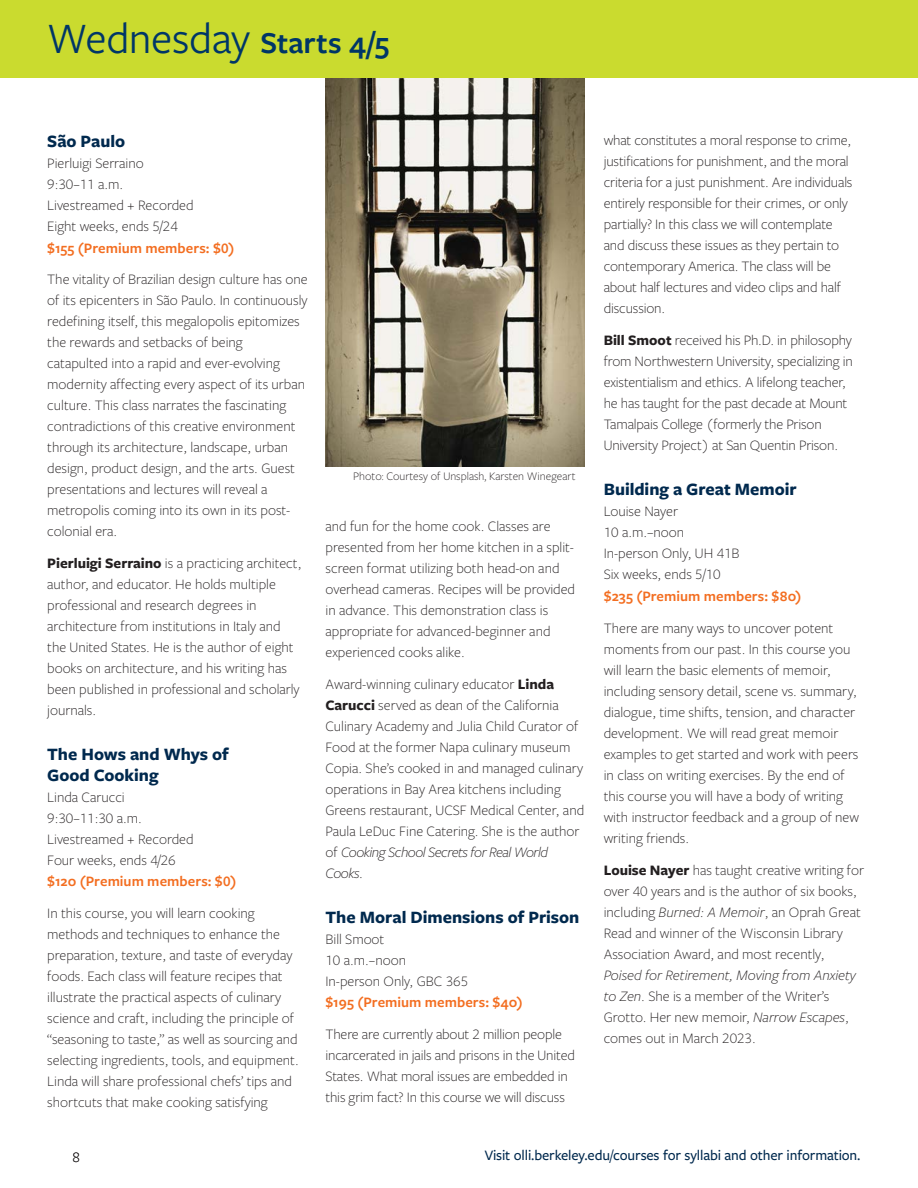
<style>
.page{position:relative;width:918px;height:1188px;background:#fff}
.page>*{position:absolute;margin:0;border:0;box-sizing:border-box;transform-origin:0 0}
.t1{font:45px "Freight Sans Pro";letter-spacing:-.01em;color:#003667}
.Course_Title__Winter{font:700 18px/21px "Freight Sans Pro";color:#00294e}
.Freight_Sans_BodyTex{font:300 15px/21px "Freight Sans Pro";color:#231f20}
.Course_Info{font:300 15px/21px "Freight Sans Pro";color:#231f20}
.Course_Price{font:600 15px "Freight Sans Pro";letter-spacing:.005em;color:#f36e21}
.t2{font:500 15px "Freight Sans Pro";letter-spacing:-.01em;color:#00294e}
.Photo_Caption_2{font:300 12px "Freight Sans Pro";color:#231f20}
.s1{font-weight:600;font-size:31.5px}
.s2{font-weight:700}
.s3{font-style:italic}
</style>
<div class="page">
<img style="left:325px;top:77px;width:259px;height:389px">
<div style="left:0;top:0;width:918px;height:77px;background:#cadb2f"></div>
<p class="t1" style="left:47px;top:8px;width:344px">Wednesday <span class="s1">Starts 4/5</span></p>
<p class="Course_Title__Winter" style="left:47px;top:130px;width:80px">São Paulo</p>
<p class="Course_Info" style="left:47px;top:152px;width:148px">Pierluigi Serraino<br>9:30–11 a.m.<br>Livestreamed + Recorded<br>Eight weeks, ends 5/24</p>
<p class="Course_Price" style="left:47px;top:237px;width:189px">$155 (Premium members: $0)</p>
<p class="Freight_Sans_BodyTex" style="left:47px;top:268px;width:262px">The vitality of Brazilian design culture has one of its epicenters in São Paulo. In continuously redefining itself, this megalopolis epitomizes the rewards and setbacks of being<br>catapulted into a rapid and ever-evolving modernity affecting every aspect of its urban culture. This class narrates the fascinating contradictions of this creative environment through its architecture, landscape, urban design, product design, and the arts. Guest presentations and lectures will reveal a metropolis coming into its own in its post&shy;colonial era.</p>
<p class="Freight_Sans_BodyTex" style="left:47px;top:552px;width:256px"><span class="s2">Pierluigi Serraino</span> is a practicing architect, author, and educator. He holds multiple professional and research degrees in architecture from institutions in Italy and the United States. He is the author of eight books on architecture, and his writing has been published in professional and scholarly journals.</p>
<p class="Course_Title__Winter" style="left:47px;top:743px;width:183px">The Hows and Whys of<br>Good Cooking</p>
<p class="Course_Info" style="left:47px;top:786px;width:148px">Linda Carucci<br>9:30–11:30 a.m.<br>Livestreamed + Recorded<br>Four weeks, ends 4/26</p>
<p class="Course_Price" style="left:47px;top:871px;width:191px">$120 (Premium members: $0)</p>
<p class="Freight_Sans_BodyTex" style="left:47px;top:902px;width:253px">In this course, you will learn cooking methods and techniques to enhance the preparation, texture, and taste of everyday foods. Each class will feature recipes that illustrate the practical aspects of culinary science and craft, including the principle of “seasoning to taste,” as well as sourcing and selecting ingredients, tools, and equipment.<br>Linda will share professional chefs’ tips and shortcuts that make cooking satisfying</p>
<p class="Photo_Caption_2" style="left:353px;top:469px;width:224px">Photo: Courtesy of Unsplash, Karsten Winegeart</p>
<p class="Freight_Sans_BodyTex" style="left:326px;top:515px;width:251px">and fun for the home cook. Classes are presented from her home kitchen in a split&shy;screen format utilizing both head-on and overhead cameras. Recipes will be provided in advance. This demonstration class is appropriate for advanced-beginner and experienced cooks alike.</p>
<p class="Freight_Sans_BodyTex" style="left:326px;top:673px;width:260px">Award-winning culinary educator <span class="s2">Linda Carucci</span> served as dean of the California Culinary Academy and Julia Child Curator of Food at the former Napa culinary museum Copia. She’s cooked in and managed culinary operations in Bay Area kitchens including Greens restaurant, UCSF Medical Center, and Paula LeDuc Fine Catering. She is the author of <span class="s3">Cooking School Secrets for Real World Cooks</span>.</p>
<p class="Course_Title__Winter" style="left:326px;top:906px;width:255px">The Moral Dimensions of Prison</p>
<p class="Course_Info" style="left:326px;top:928px;width:144px">Bill Smoot<br>10 a.m.–noon<br>In-person Only, GBC 365</p>
<p class="Course_Price" style="left:326px;top:992px;width:199px">$195 (Premium members: $40)</p>
<p class="Freight_Sans_BodyTex" style="left:326px;top:1023px;width:251px">There are currently about 2 million people incarcerated in jails and prisons in the United States. What moral issues are embedded in this grim fact? In this course we will discuss</p>
<p class="Freight_Sans_BodyTex" style="left:604px;top:129px;width:250px">what constitutes a moral response to crime, justifications for punishment, and the moral criteria for a just punishment. Are individuals entirely responsible for their crimes, or only partially? In this class we will contemplate and discuss these issues as they pertain to contemporary America. The class will be about half lectures and video clips and half discussion.</p>
<p class="Freight_Sans_BodyTex" style="left:604px;top:329px;width:251px"><span class="s2">Bill Smoot</span> received his Ph.D. in philosophy from Northwestern University, specializing in existentialism and ethics. A lifelong teacher, he has taught for the past decade at Mount Tamalpais College (formerly the Prison University Project) at San Quentin Prison.</p>
<p class="Course_Title__Winter" style="left:604px;top:478px;width:194px">Building a Great Memoir</p>
<p class="Course_Info" style="left:604px;top:500px;width:137px">Louise Nayer<br>10 a.m.–noon<br>In-person Only, UH 41B<br>Six weeks, ends 5/10</p>
<p class="Course_Price" style="left:604px;top:586px;width:199px">$235 (Premium members: $80)</p>
<p class="Freight_Sans_BodyTex" style="left:604px;top:617px;width:257px">There are many ways to uncover potent moments from our past. In this course you will learn the basic elements of memoir, including sensory detail, scene vs. summary, dialogue, time shifts, tension, and character development. We will read great memoir examples to get started and work with peers in class on writing exercises. By the end of this course you will have a body of writing with instructor feedback and a group of new writing friends.</p>
<p class="Freight_Sans_BodyTex" style="left:604px;top:859px;width:262px"><span class="s2">Louise Nayer</span> has taught creative writing for over 40 years and is the author of six books, including <span class="s3">Burned: A Memoir</span>, an Oprah Great Read and winner of the Wisconsin Library Association Award, and most recently, <span class="s3">Poised for Retirement, Moving from Anxiety to Zen</span>. She is a member of the Writer’s Grotto. Her new memoir, <span class="s3">Narrow Escapes</span>, comes out in March 2023.</p>
<p class="Freight_Sans_BodyTex" style="left:73px;top:1146px;width:9px">8</p>
<p class="t2" style="left:485px;top:1145px;width:377px">Visit olli.berkeley.edu/courses for syllabi and other information.</p>
</div>
